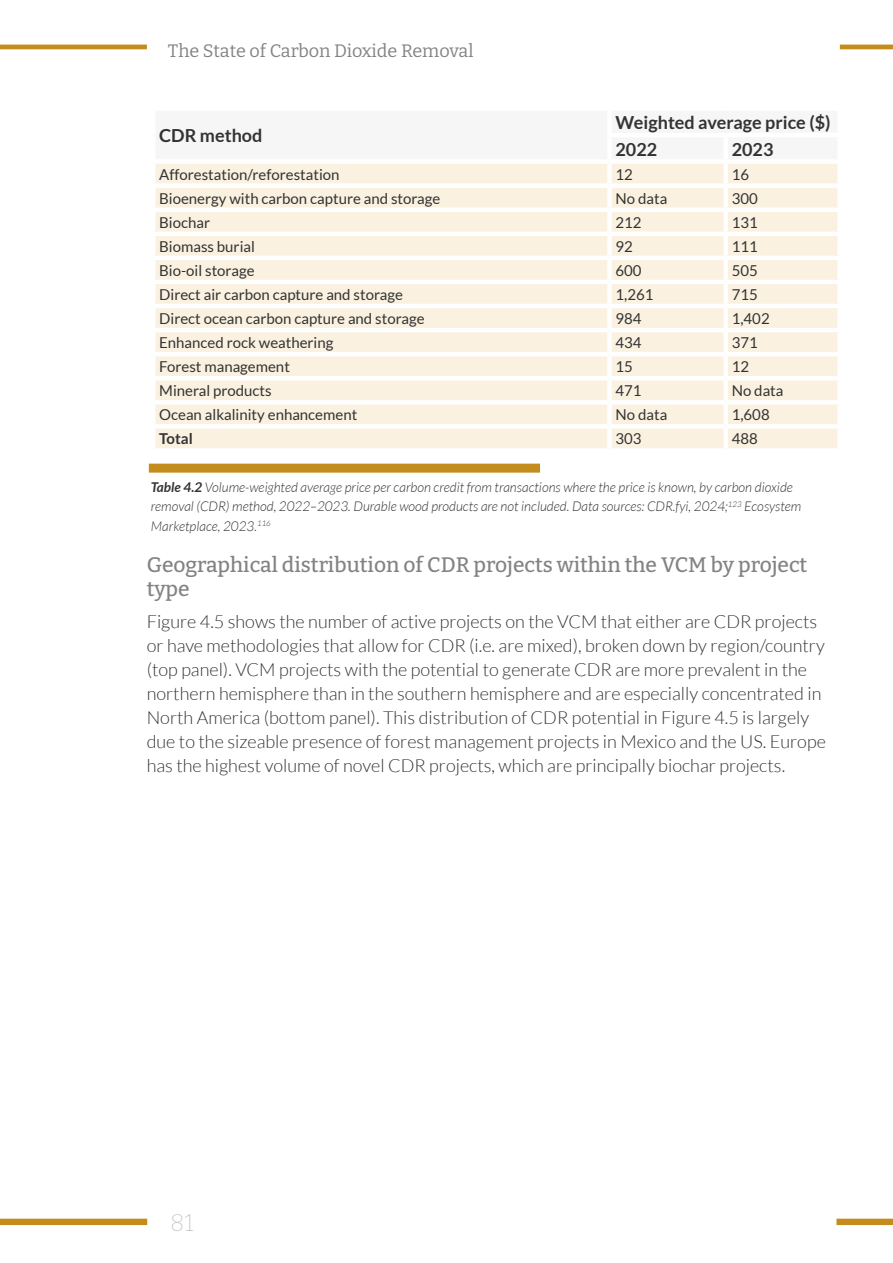
<style>
.page{position:relative;width:893px;height:1263px;background:#fff}
.page>*{position:absolute;margin:0;border:0;box-sizing:border-box;transform-origin:0 0}
.t1{font:200 24px "Bitter";color:#c1c1c1}
.BODY_head_3{font:500 21px/24px "Bitter";color:#828383}
.BODY_text{font:300 18px/24px "Lato";color:#333}
.Table_Head{font:700 18px "Lato";color:#333}
.t2{font:18px "Bitter";letter-spacing:-.005em;color:#828383}
.TABLE_style{font:15px "Lato";color:#333}
.TABLE_style-2{font:700 15px "Lato";color:#333}
.BODY_Figure_and_caption_syle{font:italic 300 13.5px/19.5px "Lato";color:#333}
.s1{font-weight:700}
</style>
<div class="page">
<div style="left:149px;top:464px;width:391px;height:9px;background:#c38c1d"></div>
<div style="left:155px;top:164px;width:682px;height:284px;background:#faf1e0"></div>
<div style="left:607px;top:164px;width:5px;height:19px;background:#fff"></div>
<div style="left:723px;top:164px;width:5px;height:19px;background:#fff"></div>
<div style="left:151px;top:183px;width:458px;height:5px;background:#fff"></div>
<div style="left:609px;top:183px;width:117px;height:5px;background:#fff"></div>
<div style="left:607px;top:188px;width:5px;height:19px;background:#fff"></div>
<div style="left:726px;top:183px;width:116px;height:5px;background:#fff"></div>
<div style="left:723px;top:188px;width:5px;height:19px;background:#fff"></div>
<div style="left:151px;top:207px;width:458px;height:5px;background:#fff"></div>
<div style="left:609px;top:207px;width:117px;height:5px;background:#fff"></div>
<div style="left:607px;top:212px;width:5px;height:20px;background:#fff"></div>
<div style="left:726px;top:207px;width:116px;height:5px;background:#fff"></div>
<div style="left:723px;top:212px;width:5px;height:20px;background:#fff"></div>
<hr style="left:151px;top:232px;width:458px;height:4px;background:#fff">
<hr style="left:609px;top:232px;width:117px;height:4px;background:#fff">
<div style="left:607px;top:236px;width:5px;height:20px;background:#fff"></div>
<hr style="left:726px;top:232px;width:116px;height:4px;background:#fff">
<div style="left:723px;top:236px;width:5px;height:20px;background:#fff"></div>
<hr style="left:151px;top:256px;width:458px;height:4px;background:#fff">
<hr style="left:609px;top:256px;width:117px;height:4px;background:#fff">
<div style="left:607px;top:260px;width:5px;height:20px;background:#fff"></div>
<hr style="left:726px;top:256px;width:116px;height:4px;background:#fff">
<div style="left:723px;top:260px;width:5px;height:20px;background:#fff"></div>
<hr style="left:151px;top:280px;width:458px;height:4px;background:#fff">
<hr style="left:609px;top:280px;width:117px;height:4px;background:#fff">
<div style="left:607px;top:284px;width:5px;height:20px;background:#fff"></div>
<hr style="left:726px;top:280px;width:116px;height:4px;background:#fff">
<div style="left:723px;top:284px;width:5px;height:20px;background:#fff"></div>
<hr style="left:151px;top:304px;width:458px;height:4px;background:#fff">
<hr style="left:609px;top:304px;width:117px;height:4px;background:#fff">
<div style="left:607px;top:308px;width:5px;height:20px;background:#fff"></div>
<hr style="left:726px;top:304px;width:116px;height:4px;background:#fff">
<div style="left:723px;top:308px;width:5px;height:20px;background:#fff"></div>
<hr style="left:151px;top:328px;width:458px;height:4px;background:#fff">
<hr style="left:609px;top:328px;width:117px;height:4px;background:#fff">
<div style="left:607px;top:332px;width:5px;height:20px;background:#fff"></div>
<hr style="left:726px;top:328px;width:116px;height:4px;background:#fff">
<div style="left:723px;top:332px;width:5px;height:20px;background:#fff"></div>
<hr style="left:151px;top:352px;width:458px;height:4px;background:#fff">
<hr style="left:609px;top:352px;width:117px;height:4px;background:#fff">
<div style="left:607px;top:356px;width:5px;height:20px;background:#fff"></div>
<hr style="left:726px;top:352px;width:116px;height:4px;background:#fff">
<div style="left:723px;top:356px;width:5px;height:20px;background:#fff"></div>
<hr style="left:151px;top:376px;width:458px;height:4px;background:#fff">
<hr style="left:609px;top:376px;width:117px;height:4px;background:#fff">
<div style="left:607px;top:380px;width:5px;height:20px;background:#fff"></div>
<hr style="left:726px;top:376px;width:116px;height:4px;background:#fff">
<div style="left:723px;top:380px;width:5px;height:20px;background:#fff"></div>
<div style="left:151px;top:400px;width:458px;height:5px;background:#fff"></div>
<div style="left:609px;top:400px;width:117px;height:5px;background:#fff"></div>
<div style="left:607px;top:405px;width:5px;height:19px;background:#fff"></div>
<div style="left:726px;top:400px;width:116px;height:5px;background:#fff"></div>
<div style="left:723px;top:405px;width:5px;height:19px;background:#fff"></div>
<div style="left:151px;top:424px;width:458px;height:5px;background:#fff"></div>
<div style="left:609px;top:424px;width:117px;height:5px;background:#fff"></div>
<div style="left:607px;top:429px;width:5px;height:19px;background:#fff"></div>
<div style="left:726px;top:424px;width:116px;height:5px;background:#fff"></div>
<div style="left:723px;top:429px;width:5px;height:19px;background:#fff"></div>
<hr style="left:0;top:45px;width:147px;height:4px;background:#c38c1d">
<hr style="left:840px;top:45px;width:53px;height:4px;background:#c38c1d">
<div style="left:0;top:1219px;width:147px;height:6px;background:#c38c1d"></div>
<div style="left:836px;top:1219px;width:57px;height:6px;background:#c38c1d"></div>
<p class="t2" style="left:168px;top:40px;width:307px">The State of Carbon Dioxide Removal</p>
<p class="Table_Head" style="left:159px;top:125px;width:105px">CDR method</p>
<p class="Table_Head" style="left:615px;top:112px;width:217px">Weighted average price ($)</p>
<p class="Table_Head" style="left:615px;top:139px;width:43px">2022</p>
<p class="Table_Head" style="left:732px;top:139px;width:43px">2023</p>
<p class="TABLE_style" style="left:159px;top:166px;width:182px">Afforestation/reforestation</p>
<p class="TABLE_style" style="left:615px;top:166px;width:19px">12</p>
<p class="TABLE_style" style="left:732px;top:166px;width:19px">16</p>
<p class="TABLE_style" style="left:159px;top:190px;width:283px">Bioenergy with carbon capture and storage</p>
<p class="TABLE_style" style="left:615px;top:190px;width:53px">No data</p>
<p class="TABLE_style" style="left:732px;top:190px;width:28px">300</p>
<p class="TABLE_style" style="left:159px;top:214px;width:52px">Biochar</p>
<p class="TABLE_style" style="left:615px;top:214px;width:28px">212</p>
<p class="TABLE_style" style="left:732px;top:214px;width:28px">131</p>
<p class="TABLE_style" style="left:159px;top:238px;width:97px">Biomass burial</p>
<p class="TABLE_style" style="left:615px;top:238px;width:19px">92</p>
<p class="TABLE_style" style="left:732px;top:238px;width:28px">111</p>
<p class="TABLE_style" style="left:159px;top:262px;width:97px">Bio-oil storage</p>
<p class="TABLE_style" style="left:615px;top:262px;width:28px">600</p>
<p class="TABLE_style" style="left:732px;top:262px;width:28px">505</p>
<p class="TABLE_style" style="left:159px;top:286px;width:245px">Direct air carbon capture and storage</p>
<p class="TABLE_style" style="left:615px;top:286px;width:39px">1,261</p>
<p class="TABLE_style" style="left:732px;top:286px;width:28px">715</p>
<p class="TABLE_style" style="left:159px;top:310px;width:267px">Direct ocean carbon capture and storage</p>
<p class="TABLE_style" style="left:615px;top:310px;width:28px">984</p>
<p class="TABLE_style" style="left:732px;top:310px;width:39px">1,402</p>
<p class="TABLE_style" style="left:159px;top:334px;width:176px">Enhanced rock weathering</p>
<p class="TABLE_style" style="left:615px;top:334px;width:28px">434</p>
<p class="TABLE_style" style="left:732px;top:334px;width:28px">371</p>
<p class="TABLE_style" style="left:159px;top:358px;width:132px">Forest management</p>
<p class="TABLE_style" style="left:615px;top:358px;width:19px">15</p>
<p class="TABLE_style" style="left:732px;top:358px;width:19px">12</p>
<p class="TABLE_style" style="left:159px;top:382px;width:114px">Mineral products</p>
<p class="TABLE_style" style="left:615px;top:382px;width:28px">471</p>
<p class="TABLE_style" style="left:732px;top:382px;width:53px">No data</p>
<p class="TABLE_style" style="left:159px;top:407px;width:200px">Ocean alkalinity enhancement</p>
<p class="TABLE_style" style="left:615px;top:407px;width:53px">No data</p>
<p class="TABLE_style" style="left:732px;top:407px;width:39px">1,608</p>
<p class="TABLE_style-2" style="left:159px;top:430px;width:35px">Total</p>
<p class="TABLE_style" style="left:615px;top:431px;width:28px">303</p>
<p class="TABLE_style" style="left:732px;top:431px;width:28px">488</p>
<p class="BODY_Figure_and_caption_syle" style="left:151px;top:478px;width:652px"><span class="s1">Table 4.2</span> Volume-weighted average price per carbon credit from transactions where the price is known, by carbon dioxide removal (CDR) method, 2022–2023. Durable wood products are not included. Data sources: CDR.fyi, 2024;<sup>123</sup> Ecosystem<br>Marketplace, 2023.<sup>116</sup></p>
<p class="BODY_head_3" style="left:147px;top:552px;width:662px">Geographical distribution of CDR projects within the VCM by project type</p>
<p class="BODY_text" style="left:147px;top:610px;width:681px">Figure 4.5 shows the number of active projects on the VCM that either are CDR projects or have methodologies that allow for CDR (i.e. are mixed), broken down by region/country (top panel). VCM projects with the potential to generate CDR are more prevalent in the northern hemisphere than in the southern hemisphere and are especially concentrated in North America (bottom panel). This distribution of CDR potential in Figure 4.5 is largely due to the sizeable presence of forest management projects in Mexico and the US. Europe has the highest volume of novel CDR projects, which are principally biochar projects.</p>
<h1 class="t1" style="left:170px;top:1208px;width:25px">81</h1>
</div>
